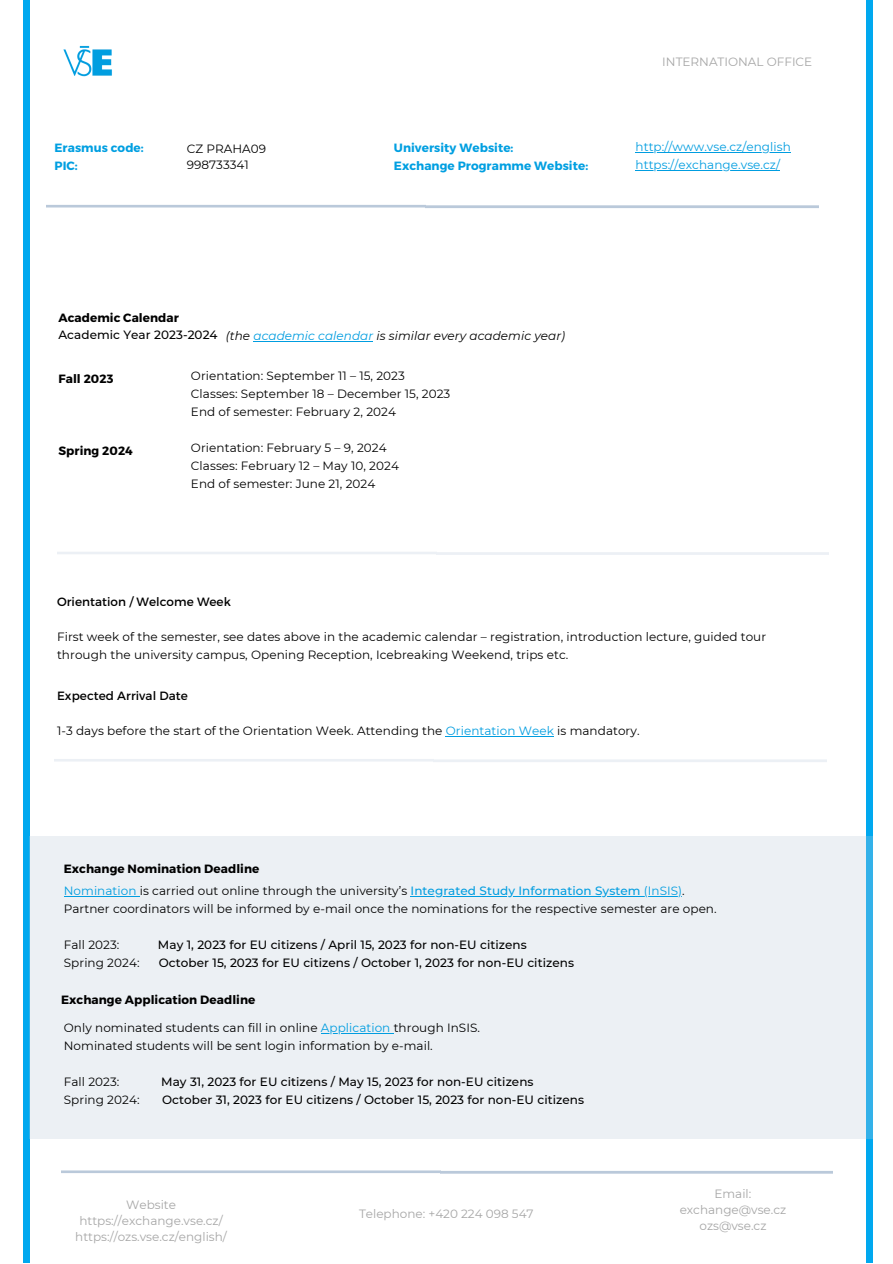
<style>
.page{position:relative;width:893px;height:1264px;background:#fff}
.page>*{position:absolute;margin:0;border:0;box-sizing:border-box;transform-origin:0 0}
.t1{font:12px/18px "Montserrat";letter-spacing:.005em;color:#000}
.t2{font:500 12px "Montserrat";letter-spacing:.005em;color:#000}
.t3{font:12px/16px "Montserrat";color:#a6a6a6;text-align:center}
.t4{font:italic 12px/18px "Montserrat";letter-spacing:.005em;color:#000}
.t5{font:700 12px "Montserrat";letter-spacing:.005em;color:#000}
.t6{font:700 12px/18px "Montserrat";letter-spacing:.005em;color:#009fe1}
.t7{font:12px/18px "Montserrat";letter-spacing:.005em;color:#009de0}
.s1{font-weight:700;font-style:normal}
.s2{font-weight:500;font-style:normal}
.s3{color:#009de0}
.s4{font-weight:500;color:#009de0}
</style>
<div class="page">
<div style="left:24px;top:0;width:5px;height:1262px;background:#00a8ef"></div>
<div style="left:866px;top:0;width:5px;height:1262px;background:#00a8ef"></div>
<img style="left:63px;top:46px;width:49px;height:31px">
<svg style="left:61px;top:1170px;width:771px;height:4px"></svg>
<div style="left:29px;top:836px;width:842px;height:303px;background:#ecf0f4"></div>
<svg style="left:46px;top:205px;width:772px;height:3px;background:#c3d0de"></svg>
<hr style="left:635px;top:152px;width:155px;height:1px;background:#009de0">
<hr style="left:635px;top:170px;width:145px;height:1px;background:#009de0">
<hr style="left:253px;top:341px;width:120px;height:1px;background:#009de0">
<hr style="left:446px;top:736px;width:108px;height:1px;background:#009de0">
<hr style="left:54px;top:759px;width:772px;height:3px;background:#ecf0f5">
<svg style="left:57px;top:552px;width:771px;height:3px"></svg>
<hr style="left:64px;top:896px;width:76px;height:1px;background:#009de0">
<hr style="left:410px;top:896px;width:230px;height:1px;background:#009de0">
<hr style="left:640px;top:896px;width:42px;height:1px;background:#009de0">
<hr style="left:321px;top:1032px;width:72px;height:1px;background:#009de0">
<p class="t3" style="left:662px;top:53px;width:151px">INTERNATIONAL OFFICE</p>
<p class="t6" style="left:54px;top:138px;width:91px">Erasmus code:<br>PIC:</p>
<p class="t1" style="left:187px;top:141px;width:81px;line-height:16px">CZ PRAHA09<br>998733341</p>
<p class="t7" style="left:635px;top:138px;width:157px">http://www.vse.cz/english https://exchange.vse.cz/</p>
<p class="t6" style="left:394px;top:138px;width:196px">University Website:<br>Exchange Programme Website:</p>
<p class="t4" style="left:58px;top:308px;width:508px"><span class="s1">Academic Calendar<br></span><span class="s2">Academic Year 2023-2024</span> (the <span class="s3">academic calendar</span> is similar every academic year)</p>
<p class="t5" style="left:58px;top:371px;width:56px">Fall 2023</p>
<p class="t5" style="left:58px;top:443px;width:76px">Spring 2024</p>
<p class="t1" style="left:191px;top:366px;width:261px">Orientation: September 11 – 15, 2023<br>Classes: September 18 – December 15, 2023<br>End of semester: February 2, 2024</p>
<p class="t1" style="left:191px;top:438px;width:209px">Orientation: February 5 – 9, 2024<br>Classes: February 12 – May 10, 2024<br>End of semester: June 21, 2024</p>
<p class="t1" style="left:57px;top:592px;width:175px">Orientation / Welcome Week</p>
<p class="t1" style="left:57px;top:627px;width:710px">First week of the semester, see dates above in the academic calendar – registration, introduction lecture, guided tour through the university campus, Opening Reception, Icebreaking Weekend, trips etc.</p>
<p class="t1" style="left:57px;top:686px;width:132px">Expected Arrival Date</p>
<p class="t1" style="left:57px;top:721px;width:584px">1-3 days before the start of the Orientation Week. Attending the <span class="s3">Orientation Week</span> is mandatory.</p>
<p class="t5" style="left:64px;top:860px;width:197px">Exchange Nomination Deadline</p>
<p class="t1" style="left:64px;top:881px;width:654px"><span class="s3">Nomination</span> is carried out online through the university’s <span class="s4">Integrated Study Information System</span> <span class="s3">(InSIS)</span>.<br>Partner coordinators will be informed by e-mail once the nominations for the respective semester are open.</p>
<p class="t1" style="left:64px;top:935px;width:57px">Fall 2023:</p>
<p class="t2" style="left:158px;top:937px;width:370px">May 1, 2023 for EU citizens / April 15, 2023 for non-EU citizens</p>
<p class="t1" style="left:64px;top:953px;width:77px">Spring 2024:</p>
<p class="t2" style="left:159px;top:955px;width:416px">October 15, 2023 for EU citizens / October 1, 2023 for non-EU citizens</p>
<p class="t5" style="left:61px;top:991px;width:196px">Exchange Application Deadline</p>
<p class="t1" style="left:64px;top:1018px;width:417px">Only nominated students can fill in online <span class="s3">Application</span> through InSIS.<br>Nominated students will be sent login information by e-mail.</p>
<p class="t1" style="left:64px;top:1072px;width:57px">Fall 2023:</p>
<p class="t2" style="left:161px;top:1074px;width:374px">May 31, 2023 for EU citizens / May 15, 2023 for non-EU citizens</p>
<p class="t1" style="left:64px;top:1090px;width:77px">Spring 2024:</p>
<p class="t2" style="left:162px;top:1092px;width:423px">October 31, 2023 for EU citizens / October 15, 2023 for non-EU citizens</p>
<p class="t3" style="left:75px;top:1196px;width:153px">Website https://exchange.vse.cz/ https://ozs.vse.cz/english/</p>
<p class="t3" style="left:359px;top:1205px;width:176px">Telephone: +420 224 098 547</p>
<p class="t3" style="left:679px;top:1185px;width:108px">Email: exchange@vse.cz ozs@vse.cz</p>
</div>
